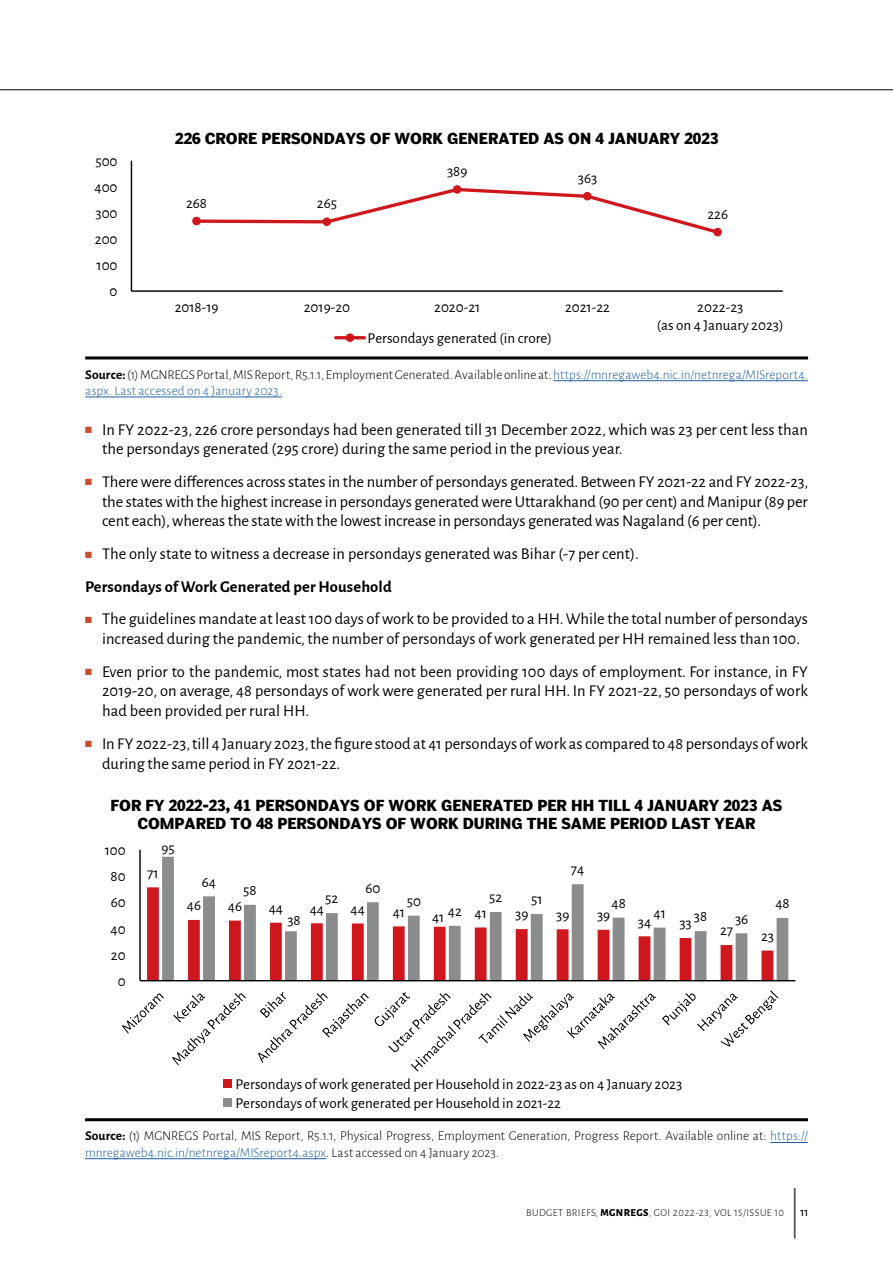
<style>
.page{position:relative;width:893px;height:1263px;background:#fff}
.page>*{position:absolute;margin:0;border:0;box-sizing:border-box;transform-origin:0 0}
.t1{font:16.5px/19.8px "Alegreya Sans";letter-spacing:.005em;color:#000}
.t2{font:15px/18px "Alegreya Sans";color:#000;text-align:center}
.t3{font:700 15px/18px "Poynter Agate";color:#000;text-align:center}
.t4{font:300 13.5px/16.2px "Alegreya Sans";color:#000}
.t5{font:300 13.5px/16.2px "Alegreya Sans";color:#215e9e}
.t6{font:300 10.5px "Alegreya Sans";letter-spacing:.04em;color:#000}
.t7{font:500 10.5px "Alegreya Sans";color:#000}
.s1{font-weight:700;color:#000}
.s2{color:#000}
.s3{color:#cb4b2c}
.s4{font-weight:700}
.s5{color:#215e9e}
.s6{font-weight:800}
</style>
<div class="page">
<hr style="left:0;top:89px;width:893px;height:1px;background:#000">
<svg style="left:794px;top:1188px;width:2px;height:51px"></svg>
<hr style="left:131px;top:161px;width:1px;height:130px;background:#000">
<hr style="left:131px;top:290px;width:652px;height:2px;background:#000">
<svg style="left:193px;top:186px;width:529px;height:50px"></svg>
<div style="left:193px;top:217px;width:7px;height:8px;background:#ce181e;border-radius:50%"></div>
<div style="left:192px;top:217px;width:9px;height:8px;border:1px solid #ce181e;border-radius:50%"></div>
<div style="left:323px;top:218px;width:7px;height:7px;background:#ce181e;border-radius:50%"></div>
<div style="left:322px;top:217px;width:9px;height:9px;border:1px solid #ce181e;border-radius:50%"></div>
<div style="left:453px;top:186px;width:8px;height:7px;background:#ce181e;border-radius:50%"></div>
<div style="left:453px;top:185px;width:8px;height:9px;border:1px solid #ce181e;border-radius:50%"></div>
<div style="left:584px;top:192px;width:7px;height:8px;background:#ce181e;border-radius:50%"></div>
<div style="left:583px;top:192px;width:9px;height:8px;border:1px solid #ce181e;border-radius:50%"></div>
<div style="left:714px;top:228px;width:7px;height:8px;background:#ce181e;border-radius:50%"></div>
<div style="left:713px;top:228px;width:9px;height:8px;border:1px solid #ce181e;border-radius:50%"></div>
<hr style="left:336px;top:336px;width:28px;height:3px;background:#ce181e">
<div style="left:346px;top:334px;width:8px;height:7px;background:#ce181e;border-radius:50%"></div>
<div style="left:346px;top:333px;width:8px;height:9px;border:1px solid #ce181e;border-radius:50%"></div>
<hr style="left:85px;top:356px;width:723px;height:3px;background:#000">
<hr style="left:553px;top:380px;width:255px;height:1px;background:#215e9e">
<hr style="left:85px;top:397px;width:197px;height:1px;background:#215e9e">
<svg style="left:147px;top:887px;width:12px;height:93px"></svg>
<svg style="left:162px;top:857px;width:626px;height:123px"></svg>
<hr style="left:139px;top:850px;width:2px;height:131px;background:#000">
<hr style="left:140px;top:980px;width:655px;height:1px;background:#000">
<svg style="left:122px;top:993px;width:42px;height:40px"></svg>
<svg style="left:172px;top:993px;width:74px;height:72px"></svg>
<svg style="left:258px;top:992px;width:111px;height:71px"></svg>
<svg style="left:375px;top:992px;width:281px;height:79px"></svg>
<svg style="left:662px;top:990px;width:116px;height:57px"></svg>
<div style="left:224px;top:1080px;width:8px;height:8px;background:#ce181e"></div>
<div style="left:224px;top:1099px;width:8px;height:8px;background:#8a8c8e"></div>
<hr style="left:85px;top:1118px;width:723px;height:3px;background:#000">
<hr style="left:770px;top:1142px;width:38px;height:1px;background:#215e9e">
<hr style="left:85px;top:1158px;width:241px;height:1px;background:#215e9e">
<p class="t2" style="left:95px;top:151px;width:24px">500</p>
<p class="t2" style="left:94px;top:177px;width:25px">400</p>
<p class="t2" style="left:95px;top:203px;width:24px">300</p>
<p class="t2" style="left:95px;top:230px;width:24px">200</p>
<p class="t2" style="left:97px;top:256px;width:22px">100</p>
<p class="t2" style="left:110px;top:282px;width:9px">0</p>
<p class="t3" style="left:175px;top:129px;width:545px">226 CRORE PERSONDAYS OF WORK GENERATED AS ON 4 JANUARY 2023</p>
<p class="t2" style="left:186px;top:193px;width:23px">268</p>
<p class="t2" style="left:317px;top:194px;width:22px">265</p>
<p class="t2" style="left:447px;top:161px;width:22px">389</p>
<p class="t2" style="left:578px;top:168px;width:21px">363</p>
<p class="t2" style="left:707px;top:204px;width:22px">226</p>
<p class="t2" style="left:175px;top:297px;width:45px">2018-19</p>
<p class="t2" style="left:304px;top:297px;width:48px">2019-20</p>
<p class="t2" style="left:434px;top:297px;width:48px">2020-21</p>
<p class="t2" style="left:565px;top:297px;width:47px">2021-22</p>
<p class="t2" style="left:657px;top:297px;width:128px">2022-23<br>(as on 4 January 2023)</p>
<p class="t2" style="left:368px;top:328px;width:186px">Persondays generated (in crore)</p>
<p class="t5" style="left:85px;top:366px;width:724px"><span class="s1">Source:</span> <span class="s2">(1) MGNREGS Portal, MIS Report, R5.1.1, Employment Generated. Available online at:</span> https://mnregaweb4.nic.in/netnrega/MISreport4. aspx. Last accessed on 4 January 2023.</p>
<p class="t1" style="left:102px;top:418px;width:707px;text-indent:-17px"><span class="s3">■</span> In FY 2022-23, 226 crore persondays had been generated till 31 December 2022, which was 23 per cent less than the persondays generated (295 crore) during the same period in the previous year.</p>
<p class="t1" style="left:102px;top:471px;width:708px;text-align:justify;text-indent:-17px"><span class="s3">■</span> There were differences across states in the number of persondays generated. Between FY 2021-22 and FY 2022-23, the states with the highest increase in persondays generated were Uttarakhand (90 per cent) and Manipur (89 per cent each), whereas the state with the lowest increase in persondays generated was Nagaland (6 per cent).</p>
<p class="t1" style="left:85px;top:537px;width:555px;line-height:32.5px"><span class="s3">■</span> The only state to witness a decrease in persondays generated was Bihar (-7 per cent).<br><span class="s4">Persondays of Work Generated per Household</span></p>
<p class="t1" style="left:85px;top:608px;width:724px;text-align:center"><span class="s3">■</span> The guidelines mandate at least 100 days of work to be provided to a HH. While the total number of persondays increased during the pandemic, the number of persondays of work generated per HH remained less than 100.</p>
<p class="t1" style="left:102px;top:660px;width:707px;text-align:justify;text-indent:-17px"><span class="s3">■</span> Even prior to the pandemic, most states had not been providing 100 days of employment. For instance, in FY 2019-20, on average, 48 persondays of work were generated per rural HH. In FY 2021-22, 50 persondays of work had been provided per rural HH.</p>
<p class="t1" style="left:102px;top:733px;width:707px;text-indent:-17px"><span class="s3">■</span> In FY 2022-23, till 4 January 2023, the figure stood at 41 persondays of work as compared to 48 persondays of work during the same period in FY 2021-22.</p>
<p class="t3" style="left:111px;top:796px;width:673px">FOR FY 2022-23, 41 PERSONDAYS OF WORK GENERATED PER HH TILL 4 JANUARY 2023 AS<br>COMPARED TO 48 PERSONDAYS OF WORK DURING THE SAME PERIOD LAST YEAR</p>
<p class="t2" style="left:105px;top:840px;width:22px">100</p>
<p class="t2" style="left:111px;top:866px;width:17px">80</p>
<p class="t2" style="left:111px;top:893px;width:16px">60</p>
<p class="t2" style="left:111px;top:919px;width:17px">40</p>
<p class="t2" style="left:111px;top:945px;width:16px">20</p>
<p class="t2" style="left:118px;top:971px;width:9px">0</p>
<p class="t2" style="left:161px;top:838px;width:15px">95</p>
<p class="t2" style="left:147px;top:863px;width:13px">71</p>
<p class="t2" style="left:202px;top:872px;width:16px">64</p>
<p class="t2" style="left:365px;top:878px;width:16px">60</p>
<p class="t2" style="left:243px;top:880px;width:15px">58</p>
<p class="t2" style="left:325px;top:889px;width:15px">52</p>
<p class="t2" style="left:407px;top:891px;width:16px">50</p>
<p class="t2" style="left:187px;top:895px;width:16px">46</p>
<p class="t2" style="left:228px;top:896px;width:16px">46</p>
<p class="t2" style="left:269px;top:898px;width:16px">44</p>
<p class="t2" style="left:310px;top:899px;width:16px">44</p>
<p class="t2" style="left:351px;top:899px;width:16px">44</p>
<p class="t2" style="left:393px;top:902px;width:14px">41</p>
<p class="t2" style="left:287px;top:911px;width:15px">38</p>
<p class="t2" style="left:571px;top:860px;width:15px">74</p>
<p class="t2" style="left:489px;top:888px;width:15px">52</p>
<p class="t2" style="left:531px;top:890px;width:13px">51</p>
<p class="t2" style="left:612px;top:893px;width:16px">48</p>
<p class="t2" style="left:448px;top:901px;width:16px">42</p>
<p class="t2" style="left:432px;top:907px;width:14px">41</p>
<p class="t2" style="left:475px;top:903px;width:14px">41</p>
<p class="t2" style="left:515px;top:905px;width:15px">39</p>
<p class="t2" style="left:556px;top:905px;width:15px">39</p>
<p class="t2" style="left:597px;top:905px;width:15px">39</p>
<p class="t2" style="left:653px;top:903px;width:14px">41</p>
<p class="t2" style="left:694px;top:907px;width:15px">38</p>
<p class="t2" style="left:735px;top:909px;width:15px">36</p>
<p class="t2" style="left:638px;top:912px;width:15px">34</p>
<p class="t2" style="left:679px;top:914px;width:14px">33</p>
<p class="t2" style="left:720px;top:921px;width:15px">27</p>
<p class="t2" style="left:775px;top:894px;width:16px">48</p>
<p class="t2" style="left:761px;top:926px;width:15px">23</p>
<p class="t2" style="left:235px;top:1074px;width:448px;line-height:18.9px;text-align:left">Persondays of work generated per Household in 2022-23 as on 4 January 2023<br>Persondays of work generated per Household in 2021-22</p>
<p class="t4" style="left:85px;top:1127px;width:724px"><span class="s4">Source:</span> (1) MGNREGS Portal, MIS Report, R5.1.1, Physical Progress, Employment Generation, Progress Report. Available online at: <span class="s5">https:// mnregaweb4.nic.in/netnrega/MISreport4.aspx</span>. Last accessed on 4 January 2023.</p>
<p class="t6" style="left:526px;top:1206px;width:259px">BUDGET BRIEFS, <span class="s6">MGNREGS</span>, GOI 2022-23, VOL 15/ISSUE 10</p>
<p class="t7" style="left:800px;top:1205px;width:10px">11</p>
</div>
